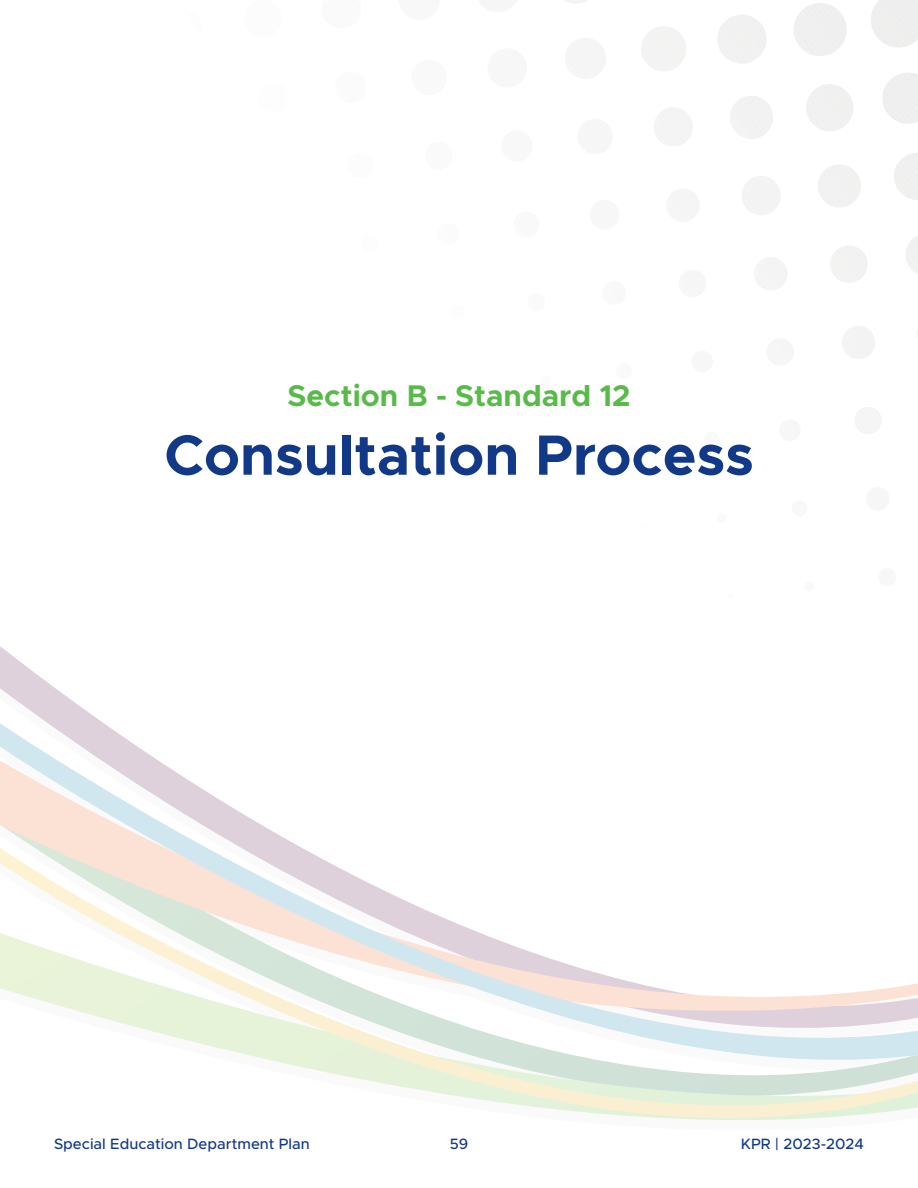
<style>
.page{position:relative;width:918px;height:1188px;background:#fff}
.page>*{position:absolute;margin:0;border:0;box-sizing:border-box;transform-origin:0 0}
.Section-Header-blue{font:700 57px "Metropolis";color:#123988}
.Section-header-green{font:700 30px "Metropolis";color:#58ba49}
.t1{font:500 15px "Metropolis";color:#123988}
</style>
<div class="page">
<svg style="left:298px;top:1066px;width:620px;height:54px"></svg>
<svg style="left:0;top:646px;width:918px;height:420px"></svg>
<svg style="left:572px;top:38px;width:34px;height:38px"></svg>
<svg style="left:565px;top:0;width:22px;height:3px"></svg>
<svg style="left:679px;top:189px;width:20px;height:24px"></svg>
<svg style="left:654px;top:108px;width:39px;height:38px"></svg>
<svg style="left:641px;top:26px;width:45px;height:45px"></svg>
<svg style="left:755px;top:257px;width:32px;height:33px"></svg>
<svg style="left:742px;top:176px;width:39px;height:39px"></svg>
<svg style="left:730px;top:96px;width:43px;height:43px"></svg>
<svg style="left:718px;top:15px;width:48px;height:49px"></svg>
<svg style="left:855px;top:407px;width:26px;height:27px"></svg>
<svg style="left:842px;top:326px;width:33px;height:33px"></svg>
<svg style="left:831px;top:246px;width:36px;height:37px"></svg>
<svg style="left:818px;top:165px;width:43px;height:42px"></svg>
<svg style="left:806px;top:84px;width:47px;height:47px"></svg>
<svg style="left:794px;top:3px;width:53px;height:53px"></svg>
<svg style="left:906px;top:235px;width:12px;height:39px"></svg>
<svg style="left:894px;top:153px;width:24px;height:47px"></svg>
<svg style="left:883px;top:73px;width:35px;height:51px"></svg>
<svg style="left:871px;top:0;width:47px;height:47px"></svg>
<p class="Section-header-green" style="left:288px;top:376px;width:344px">Section B - Standard 12</p>
<p class="Section-Header-blue" style="left:164px;top:419px;width:591px">Consultation Process</p>
<p class="t1" style="left:54px;top:1134px;width:257px">Special Education Department Plan</p>
<p class="t1" style="left:450px;top:1134px;width:20px">59</p>
<p class="t1" style="left:741px;top:1134px;width:125px">KPR | 2023-2024</p>
</div>
